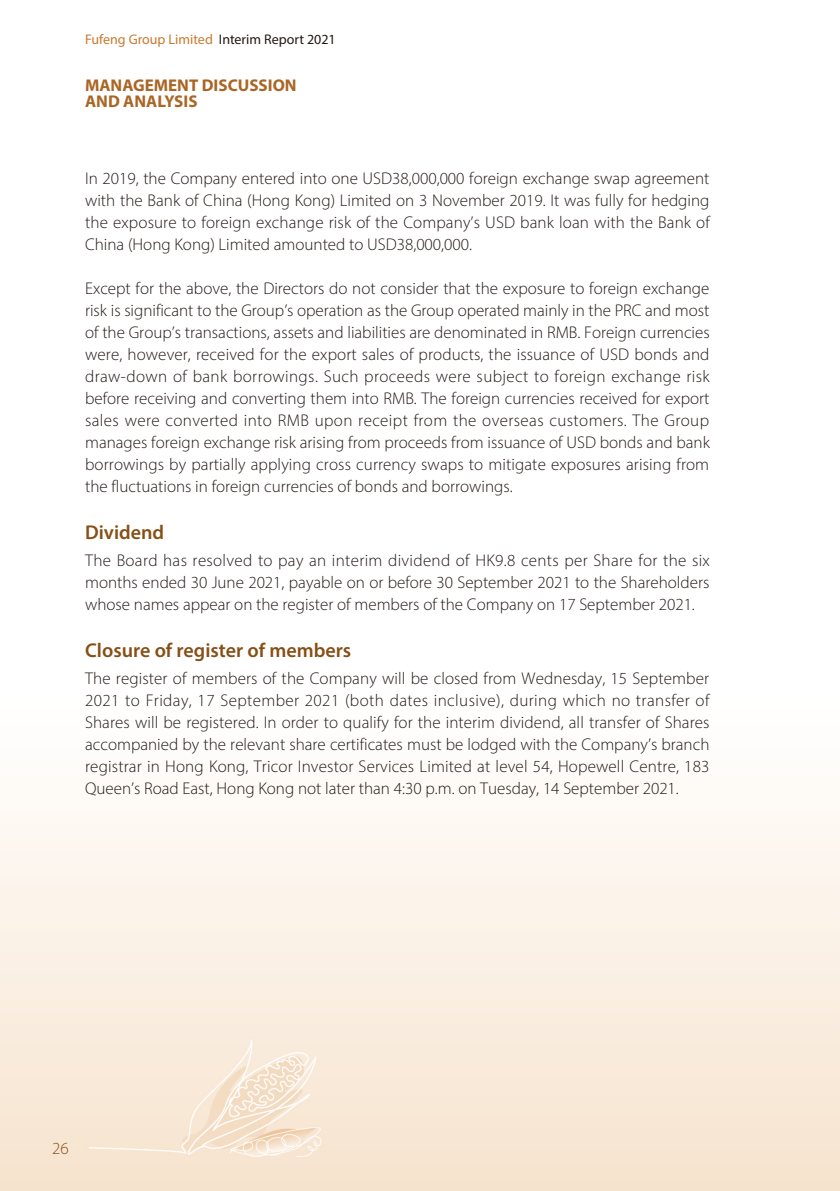
<style>
.page{position:relative;width:840px;height:1191px;background:#fff}
.page>*{position:absolute;margin:0;border:0;box-sizing:border-box;transform-origin:0 0}
.t1{font:600 20px "Myriad Pro";color:#864f16}
.t2{font:300 17px/22px "Myriad Pro";color:#231916;text-align:justify}
.t3{font:700 17px/16px "Myriad Pro";color:#a96625}
.t4{font:300 17px "Myriad Pro";color:#864f16}
.t5{font:14px "Myriad Pro";color:#c87a2f}
.s1{color:#231916}
</style>
<div class="page">
<img style="left:0;top:811px;width:839px;height:380px">
<p class="t5" style="left:85px;top:31px;width:252px">Fufeng Group Limited <span class="s1">Interim Report 2021</span></p>
<p class="t3" style="left:85px;top:76px;width:213px">MANAGEMENT DISCUSSION<br>AND ANALYSIS</p>
<p class="t2" style="left:85px;top:167px;width:626px">In 2019, the Company entered into one USD38,000,000 foreign exchange swap agreement with the Bank of China (Hong Kong) Limited on 3 November 2019. It was fully for hedging the exposure to foreign exchange risk of the Company’s USD bank loan with the Bank of China (Hong Kong) Limited amounted to USD38,000,000.</p>
<p class="t2" style="left:85px;top:277px;width:626px">Except for the above, the Directors do not consider that the exposure to foreign exchange risk is significant to the Group’s operation as the Group operated mainly in the PRC and most of the Group’s transactions, assets and liabilities are denominated in RMB. Foreign currencies were, however, received for the export sales of products, the issuance of USD bonds and draw-down of bank borrowings. Such proceeds were subject to foreign exchange risk before receiving and converting them into RMB. The foreign currencies received for export sales were converted into RMB upon receipt from the overseas customers. The Group manages foreign exchange risk arising from proceeds from issuance of USD bonds and bank borrowings by partially applying cross currency swaps to mitigate exposures arising from the fluctuations in foreign currencies of bonds and borrowings.</p>
<p class="t1" style="left:85px;top:519px;width:81px">Dividend</p>
<p class="t2" style="left:85px;top:549px;width:626px">The Board has resolved to pay an interim dividend of HK9.8 cents per Share for the six months ended 30 June 2021, payable on or before 30 September 2021 to the Shareholders whose names appear on the register of members of the Company on 17 September 2021.</p>
<p class="t1" style="left:85px;top:637px;width:267px">Closure of register of members</p>
<p class="t2" style="left:85px;top:667px;width:625px">The register of members of the Company will be closed from Wednesday, 15 September 2021 to Friday, 17 September 2021 (both dates inclusive), during which no transfer of Shares will be registered. In order to qualify for the interim dividend, all transfer of Shares accompanied by the relevant share certificates must be lodged with the Company’s branch registrar in Hong Kong, Tricor Investor Services Limited at level 54, Hopewell Centre, 183<br>Queen’s Road East, Hong Kong not later than 4:30 p.m. on Tuesday, 14 September 2021.</p>
<p class="t4" style="left:52px;top:1138px;width:18px">26</p>
</div>
